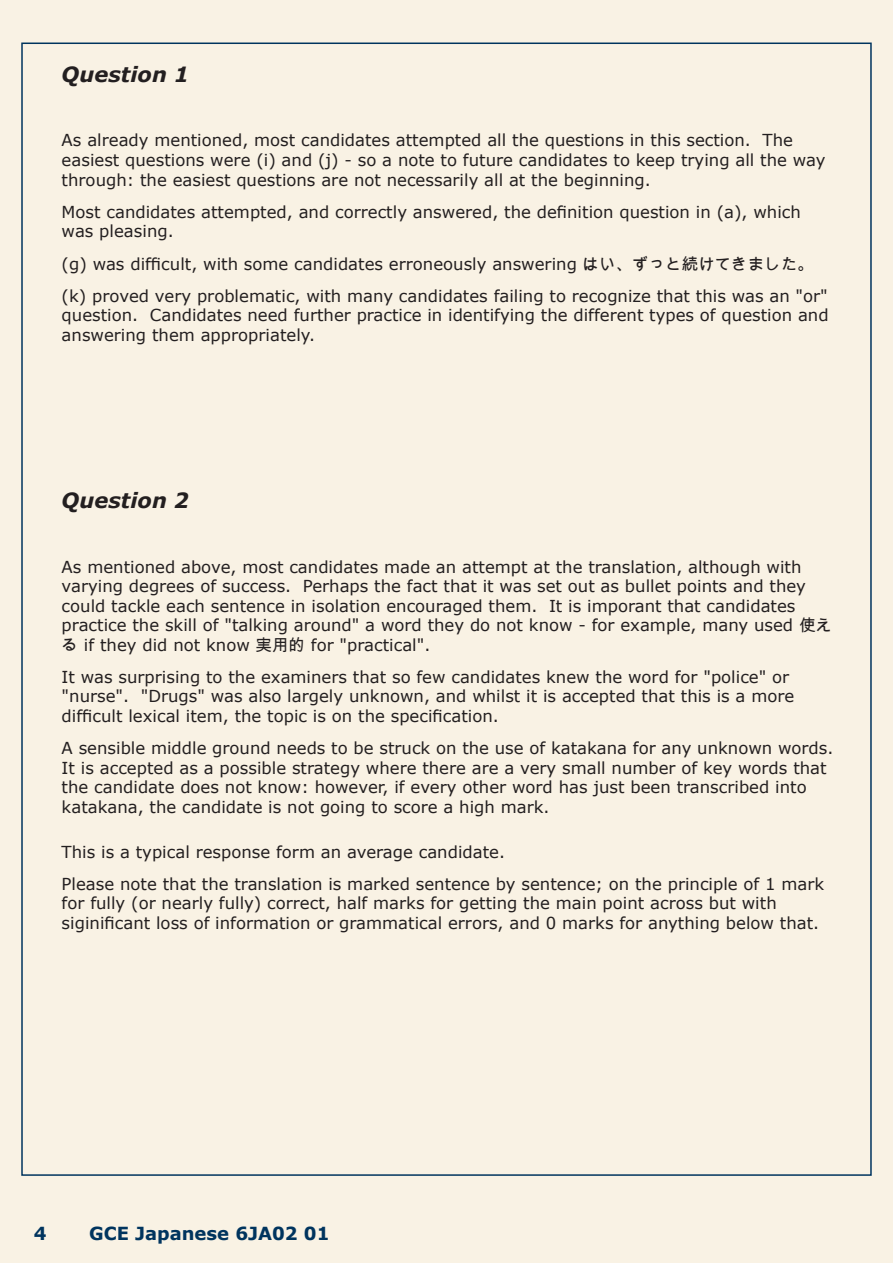
<style>
.page{position:relative;width:893px;height:1263px;background:#f9f2e4}
.page>*{position:absolute;margin:0;border:0;box-sizing:border-box;transform-origin:0 0}
.t1{font:italic 700 21px "Verdana";color:#231f20}
.t2{font:700 18px "Verdana";color:#00345e}
.t3{font:16.5px/19.5px "Verdana";color:#231f20}
.s1{font-family:"Arial Unicode MS"}
</style>
<div class="page">
<p class="t1" style="left:62px;top:61px;width:129px">Question 1</p>
<p class="t3" style="left:62px;top:130px;width:765px">As already mentioned, most candidates attempted all the questions in this section. The easiest questions were (i) and (j) - so a note to future candidates to keep trying all the way through: the easiest questions are not necessarily all at the beginning.</p>
<p class="t3" style="left:62px;top:201px;width:741px">Most candidates attempted, and correctly answered, the definition question in (a), which was pleasing.</p>
<p class="t3" style="left:62px;top:247px;width:768px;line-height:32.2px">(g) was difficult, with some candidates erroneously answering <span class="s1">はい、ずっと続けてきました。</span>(k) proved very problematic, with many candidates failing to recognize that this was an "or"</p>
<p class="t3" style="left:62px;top:305px;width:768px">question. Candidates need further practice in identifying the different types of question and answering them appropriately.</p>
<p class="t1" style="left:62px;top:487px;width:129px">Question 2</p>
<p class="t3" style="left:62px;top:556px;width:772px">As mentioned above, most candidates made an attempt at the translation, although with varying degrees of success. Perhaps the fact that it was set out as bullet points and they could tackle each sentence in isolation encouraged them. It is imporant that candidates practice the skill of "talking around" a word they do not know - for example, many used <span class="s1">使える</span> if they did not know <span class="s1">実用的</span> for "practical".</p>
<p class="t3" style="left:62px;top:667px;width:734px">It was surprising to the examiners that so few candidates knew the word for "police" or "nurse". "Drugs" was also largely unknown, and whilst it is accepted that this is a more difficult lexical item, the topic is on the specification.</p>
<p class="t3" style="left:62px;top:738px;width:773px">A sensible middle ground needs to be struck on the use of katakana for any unknown words.<br>It is accepted as a possible strategy where there are a very small number of key words that the candidate does not know: however, if every other word has just been transcribed into katakana, the candidate is not going to score a high mark.</p>
<p class="t3" style="left:62px;top:835px;width:764px;line-height:32.2px">This is a typical response form an average candidate.<br>Please note that the translation is marked sentence by sentence; on the principle of 1 mark</p>
<p class="t3" style="left:62px;top:893px;width:759px">for fully (or nearly fully) correct, half marks for getting the main point across but with siginificant loss of information or grammatical errors, and 0 marks for anything below that.</p>
<p class="t2" style="left:34px;top:1222px;width:14px">4</p>
<p class="t2" style="left:89px;top:1222px;width:242px">GCE Japanese 6JA02 01</p>
</div>
